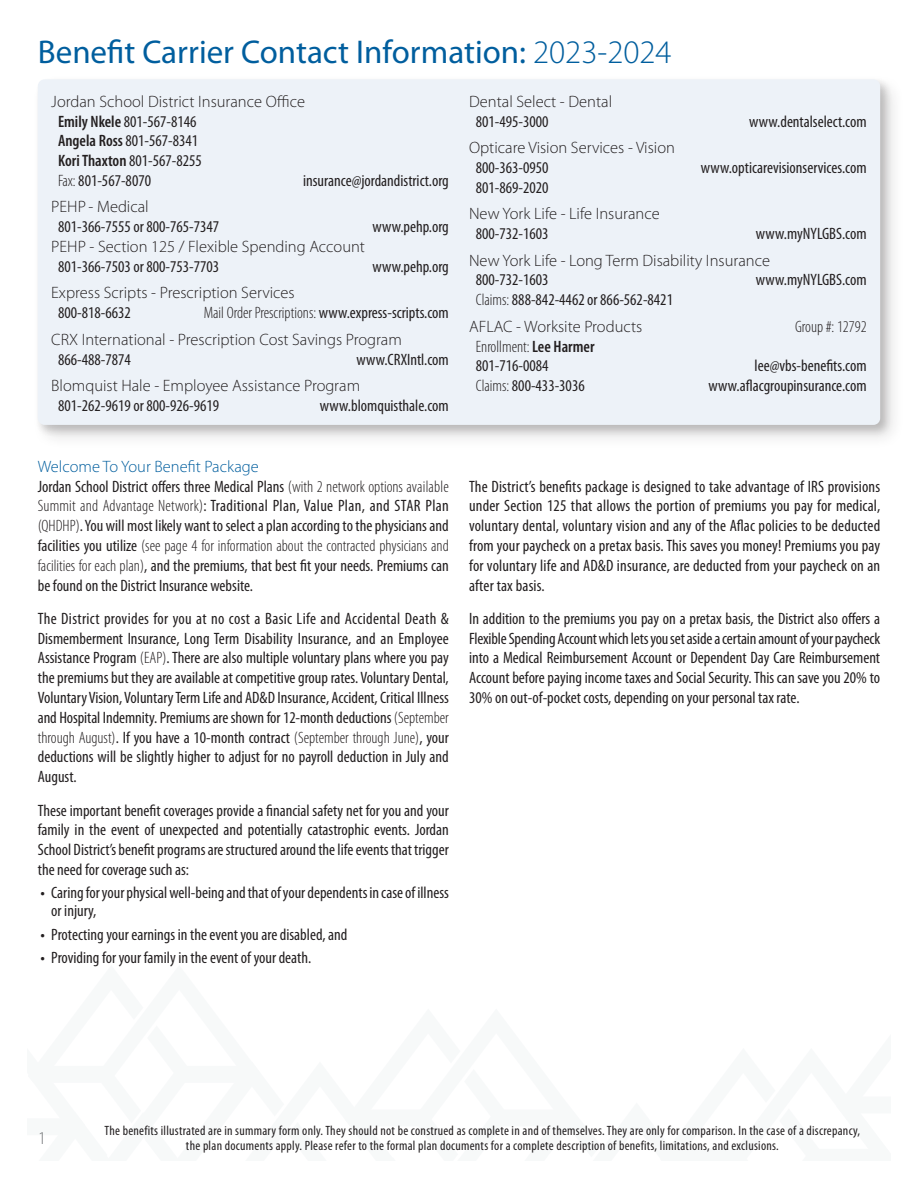
<style>
.page{position:relative;width:918px;height:1188px;background:#fff}
.page>*{position:absolute;margin:0;border:0;box-sizing:border-box;transform-origin:0 0}
.t1{font:33px "Myriad Pro";color:#005e9e}
.t2{font:300 18px "Myriad Pro";color:#76787b}
.t3{font:condensed 16.5px/19.8px "Myriad Pro";color:#231f20;text-align:justify}
.t4{font:300 16.5px "Myriad Pro";color:#231f20}
.t5{font:300 condensed 16.5px "Myriad Pro";color:#231f20}
.t6{font:300 16.5px "Myriad Pro";color:#005e9e}
.t7{font:condensed 13.5px/15px "Myriad Pro";letter-spacing:.02em;color:#231f20;text-align:center}
.s1{font-weight:300}
.s2{font-weight:600}
.s3{font-weight:400}
</style>
<div class="page">
<div style="left:32px;top:74px;width:873px;height:375px;background:#231f20;opacity:.15"></div>
<div style="left:38px;top:79px;width:842px;height:346px;background:#edf2f8;border-radius:7px"></div>
<p class="t1" style="left:38px;top:31px;width:635px">Benefit Carrier Contact Information: <span class="s1">2023-2024</span></p>
<p class="t4" style="left:51px;top:91px;width:255px">Jordan School District Insurance Office</p>
<p class="t3" style="left:58px;top:111px;width:140px"><span class="s2">Emily Nkele</span> 801-567-8146</p>
<p class="t3" style="left:58px;top:131px;width:142px"><span class="s2">Angela Ross</span> 801-567-8341</p>
<p class="t3" style="left:58px;top:151px;width:145px"><span class="s2">Kori Thaxton</span> 801-567-8255</p>
<p class="t3" style="left:58px;top:170px;width:95px"><span class="s1">Fax:</span> 801-567-8070</p>
<p class="t3" style="left:303px;top:170px;width:147px">insurance@jordandistrict.org</p>
<p class="t4" style="left:51px;top:197px;width:99px">PEHP - Medical</p>
<p class="t3" style="left:58px;top:217px;width:163px">801-366-7555 or 800-765-7347</p>
<p class="t3" style="left:372px;top:217px;width:78px">www.pehp.org</p>
<p class="t4" style="left:51px;top:237px;width:315px">PEHP - Section 125 / Flexible Spending Account</p>
<p class="t3" style="left:58px;top:256px;width:163px">801-366-7503 or 800-753-7703</p>
<p class="t3" style="left:372px;top:256px;width:78px">www.pehp.org</p>
<p class="t4" style="left:51px;top:283px;width:245px">Express Scripts - Prescription Services</p>
<p class="t3" style="left:58px;top:303px;width:74px">800-818-6632</p>
<p class="t5" style="left:204px;top:303px;width:247px">Mail Order Prescriptions: <span class="s3">www.express-scripts.com</span></p>
<p class="t4" style="left:51px;top:329px;width:352px">CRX International - Prescription Cost Savings Program</p>
<p class="t3" style="left:58px;top:349px;width:74px">866-488-7874</p>
<p class="t3" style="left:356px;top:349px;width:94px">www.CRXIntl.com</p>
<p class="t4" style="left:51px;top:376px;width:310px">Blomquist Hale - Employee Assistance Program</p>
<p class="t3" style="left:58px;top:395px;width:163px">801-262-9619 or 800-926-9619</p>
<p class="t3" style="left:320px;top:395px;width:130px">www.blomquisthale.com</p>
<p class="t4" style="left:469px;top:91px;width:145px">Dental Select - Dental</p>
<p class="t3" style="left:476px;top:111px;width:74px">801-495-3000</p>
<p class="t3" style="left:749px;top:111px;width:119px">www.dentalselect.com</p>
<p class="t4" style="left:469px;top:138px;width:207px">Opticare Vision Services - Vision</p>
<p class="t3" style="left:476px;top:157px;width:74px">800-363-0950</p>
<p class="t3" style="left:701px;top:157px;width:167px">www.opticarevisionservices.com</p>
<p class="t3" style="left:476px;top:177px;width:74px">801-869-2020</p>
<p class="t4" style="left:469px;top:204px;width:192px">New York Life - Life Insurance</p>
<p class="t3" style="left:476px;top:223px;width:74px">800-732-1603</p>
<p class="t3" style="left:756px;top:223px;width:112px">www.myNYLGBS.com</p>
<p class="t4" style="left:469px;top:250px;width:302px">New York Life - Long Term Disability Insurance</p>
<p class="t3" style="left:476px;top:270px;width:74px">800-732-1603</p>
<p class="t3" style="left:756px;top:270px;width:112px">www.myNYLGBS.com</p>
<p class="t3" style="left:476px;top:290px;width:199px"><span class="s1">Claims:</span> 888-842-4462 or 866-562-8421</p>
<p class="t4" style="left:469px;top:316px;width:175px">AFLAC - Worksite Products</p>
<p class="t5" style="left:795px;top:317px;width:73px">Group #: 12792</p>
<p class="t5" style="left:476px;top:336px;width:120px">Enrollment: <span class="s2">Lee Harmer</span></p>
<p class="t3" style="left:476px;top:356px;width:74px">801-716-0084</p>
<p class="t3" style="left:755px;top:356px;width:114px">lee@vbs-benefits.com</p>
<p class="t3" style="left:476px;top:376px;width:110px"><span class="s1">Claims:</span> 800-433-3036</p>
<p class="t3" style="left:709px;top:376px;width:160px">www.aflacgroupinsurance.com</p>
<p class="t6" style="left:38px;top:456px;width:223px">Welcome To Your Benefit Package</p>
<p class="t3" style="left:38px;top:476px;width:413px">Jordan School District offers three Medical Plans <span class="s1">(with 2 network options available Summit and Advantage Network)</span>: Traditional Plan, Value Plan, and STAR Plan <span class="s1">(QHDHP)</span>. You will most likely want to select a plan according to the physicians and facilities you utilize <span class="s1">(see page 4 for information about the contracted physicians and facilities for each plan)</span>, and the premiums, that best fit your needs. Premiums can be found on the District Insurance website.</p>
<p class="t3" style="left:38px;top:608px;width:413px">The District provides for you at no cost a Basic Life and Accidental Death &amp; Dismemberment Insurance, Long Term Disability Insurance, and an Employee Assistance Program <span class="s1">(EAP)</span>. There are also multiple voluntary plans where you pay the premiums but they are available at competitive group rates. Voluntary Dental, Voluntary Vision, Voluntary Term Life and AD&amp;D Insurance, Accident, Critical Illness and Hospital Indemnity. Premiums are shown for 12-month deductions <span class="s1">(September through August)</span>. If you have a 10-month contract <span class="s1">(September through June)</span>, your deductions will be slightly higher to adjust for no payroll deduction in July and August.</p>
<p class="t3" style="left:38px;top:800px;width:413px">These important benefit coverages provide a financial safety net for you and your family in the event of unexpected and potentially catastrophic events. Jordan School District’s benefit programs are structured around the life events that trigger the need for coverage such as:</p>
<p class="t3" style="left:51px;top:884px;width:399px;line-height:18px;text-indent:-11px"><span class="s2">•</span> Caring for your physical well-being and that of your dependents in case of illness or injury,</p>
<p class="t3" style="left:40px;top:924px;width:308px"><span class="s2">•</span> Protecting your earnings in the event you are disabled, and</p>
<p class="t3" style="left:40px;top:947px;width:272px"><span class="s2">•</span> Providing for your family in the event of your death.</p>
<p class="t3" style="left:469px;top:476px;width:413px">The District’s benefits package is designed to take advantage of IRS provisions under Section 125 that allows the portion of premiums you pay for medical, voluntary dental, voluntary vision and any of the Aflac policies to be deducted from your paycheck on a pretax basis. This saves you money! Premiums you pay for voluntary life and AD&amp;D insurance, are deducted from your paycheck on an after tax basis.</p>
<p class="t3" style="left:469px;top:608px;width:413px">In addition to the premiums you pay on a pretax basis, the District also offers a Flexible Spending Account which lets you set aside a certain amount of your paycheck into a Medical Reimbursement Account or Dependent Day Care Reimbursement Account before paying income taxes and Social Security. This can save you 20% to 30% on out-of-pocket costs, depending on your personal tax rate.</p>
<p class="t2" style="left:38px;top:1128px;width:10px">1</p>
<p class="t7" style="left:105px;top:1123px;width:757px">The benefits illustrated are in summary form only. They should not be construed as complete in and of themselves. They are only for comparison. In the case of a discrepancy, the plan documents apply. Please refer to the formal plan documents for a complete description of benefits, limitations, and exclusions.</p>
</div>
